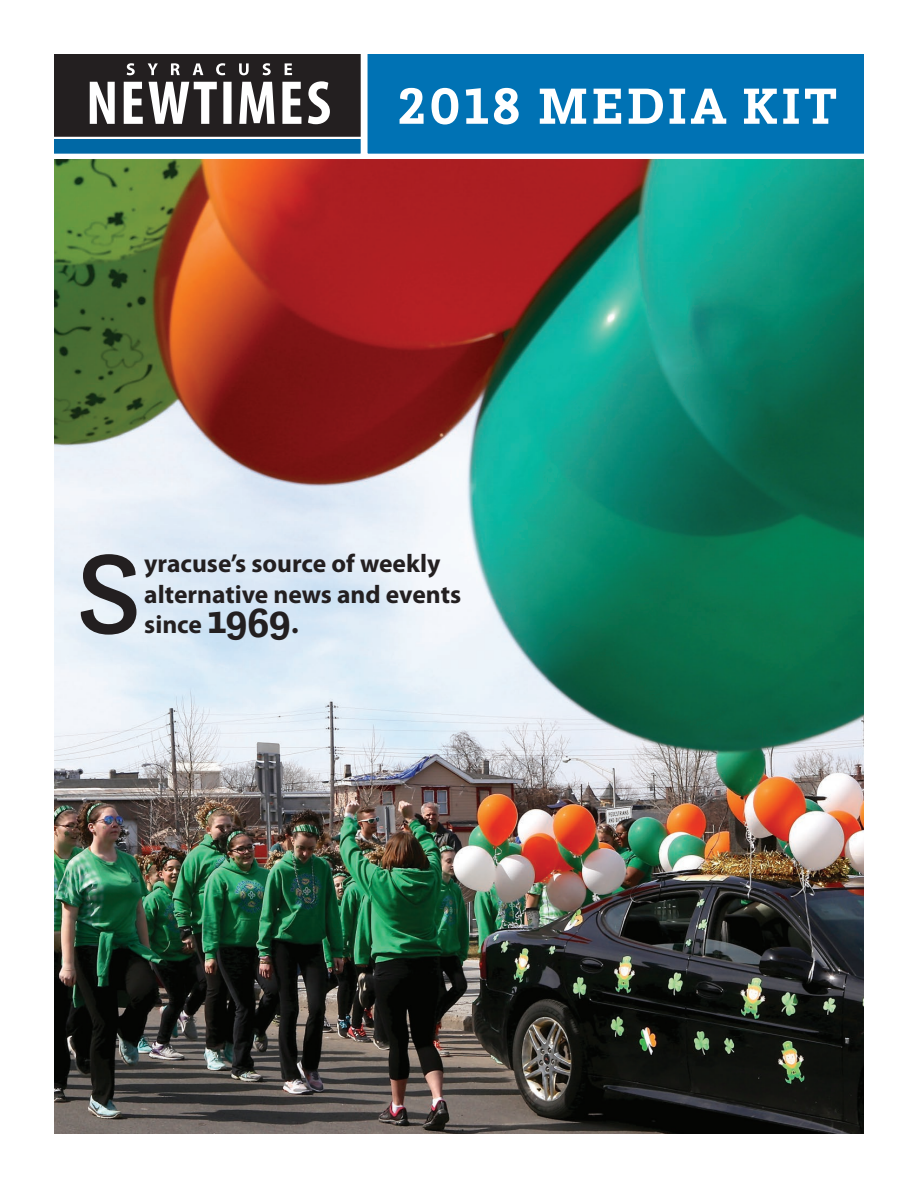
<style>
.page{position:relative;width:918px;height:1188px;background:#fff}
.page>*{position:absolute;margin:0;border:0;box-sizing:border-box;transform-origin:0 0}
.t1{font:500 116.7px "Questa Slab";color:#231f20}
.t2{font:700 53.1px "Questa Slab";letter-spacing:.05em;color:#fff}
.t3{font:700 25.5px/30.5px "Myriad Pro";color:#231f20}
.s1{font-family:"Questa Slab";font-size:42.6px}
.s2{font-size:29.25px}
</style>
<div class="page">
<div style="left:370px;top:54px;width:494px;height:106px;background:#0072b4"></div>
<svg style="left:54px;top:54px;width:316px;height:106px"></svg>
<img style="left:54px;top:160px;width:810px;height:974px">
<h2 class="t2" style="left:397px;top:72px;width:441px">2018 MEDIA KIT</h2>
<p class="t3" style="left:144px;top:548px;width:318px">yracuse’s source of weekly alternative news and events</p>
<h1 class="t1" style="left:76px;top:520px;width:67px">S</h1>
<p class="t3" style="left:144px;top:608px;width:156px">since <span class="s1">1969</span><span class="s2">.</span></p>
</div>
